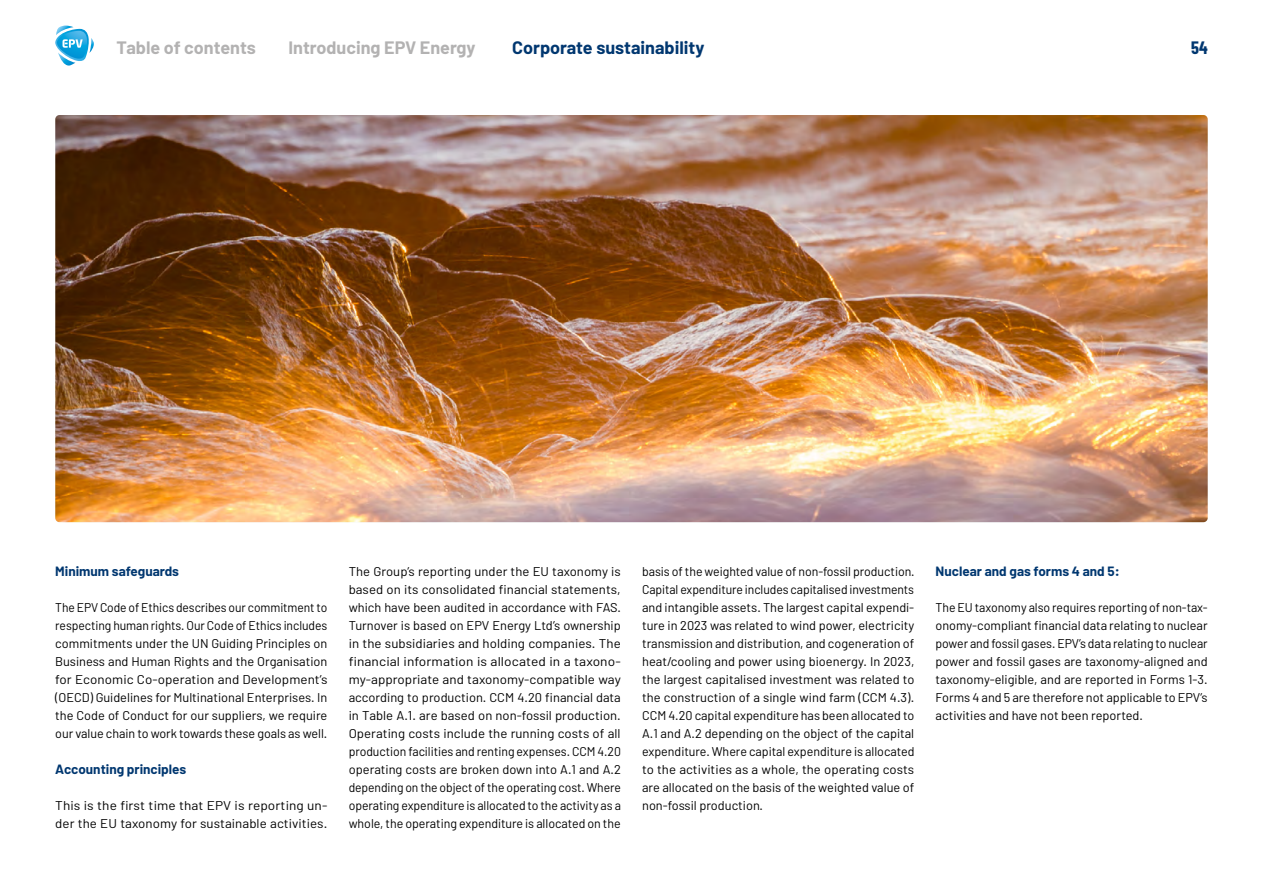
<style>
.page{position:relative;width:1263px;height:893px;background:#fff}
.page>*{position:absolute;margin:0;border:0;box-sizing:border-box;transform-origin:0 0}
.t1{font:700 18px "Barlow";color:#b3b2b2}
.t2{font:700 18px "Barlow";color:#003770}
.t3{font:700 18px "Barlow Condensed";color:#003770}
.t4{font:700 13.5px "Barlow";color:#003770}
.t5{font:12.75px/18px "Barlow";color:#000;text-align:justify}
.t6{font:12.75px/18px "Barlow";color:#000;text-align:justify;scale:.95 1}
.t7{font:12.75px/18px "Barlow";color:#000;text-align:justify;scale:.96 1}
.t8{font:12.75px/18px "Barlow";color:#000;scale:1.07 1}
</style>
<div class="page">
<svg style="left:55px;top:26px;width:39px;height:40px"></svg>
<img style="left:55px;top:115px;width:1153px;height:407px">
<h1 class="t1" style="left:117px;top:36px;width:141px">Table of contents</h1>
<h1 class="t1" style="left:288px;top:36px;width:189px">Introducing EPV Energy</h1>
<h1 class="t2" style="left:512px;top:36px;width:194px">Corporate sustainability</h1>
<h1 class="t3" style="left:1191px;top:36px;width:18px">54</h1>
<p class="t4" style="left:55px;top:563px;width:125px">Minimum safeguards</p>
<p class="t6" style="left:55px;top:598px;width:288px">The EPV Code of Ethics describes our commitment to respecting human rights. Our Code of Ethics includes commitments under the UN Guiding Principles on Business and Human Rights and the Organisation for Economic Co-operation and Development’s (OECD) Guidelines for Multinational Enterprises. In the Code of Conduct for our suppliers, we require our value chain to work towards these goals as well.</p>
<p class="t4" style="left:55px;top:761px;width:133px">Accounting principles</p>
<p class="t8" style="left:55px;top:796px;width:256px">This is the first time that EPV is reporting un&shy;der the EU taxonomy for sustainable activities.</p>
<p class="t5" style="left:349px;top:562px;width:274px">The Group’s reporting under the EU taxonomy is based on its consolidated financial statements, which have been audited in accordance with FAS.<br>Turnover is based on EPV Energy Ltd’s ownership in the subsidiaries and holding companies. The financial information is allocated in a taxono&shy;my-appropriate and taxonomy-compatible way according to production. CCM 4.20 financial data in Table A.1. are based on non-fossil production.<br>Operating costs include the running costs of all production facilities and renting expenses. CCM 4.20 operating costs are broken down into A.1 and A.2 depending on the object of the operating cost. Where operating expenditure is allocated to the activity as a whole, the operating expenditure is allocated on the</p>
<p class="t5" style="left:642px;top:562px;width:274px">basis of the weighted value of non-fossil production.<br>Capital expenditure includes capitalised investments and intangible assets. The largest capital expendi&shy;ture in 2023 was related to wind power, electricity transmission and distribution, and cogeneration of heat/cooling and power using bioenergy. In 2023, the largest capitalised investment was related to the construction of a single wind farm (CCM 4.3).<br>CCM 4.20 capital expenditure has been allocated to A.1 and A.2 depending on the object of the capital expenditure. Where capital expenditure is allocated to the activities as a whole, the operating costs are allocated on the basis of the weighted value of non-fossil production.</p>
<p class="t4" style="left:935px;top:563px;width:186px">Nuclear and gas forms 4 and 5:</p>
<p class="t7" style="left:935px;top:598px;width:285px">The EU taxonomy also requires reporting of non-tax&shy;onomy-compliant financial data relating to nuclear power and fossil gases. EPV’s data relating to nuclear power and fossil gases are taxonomy-aligned and taxonomy-eligible, and are reported in Forms 1-3.<br>Forms 4 and 5 are therefore not applicable to EPV’s activities and have not been reported.</p>
</div>
